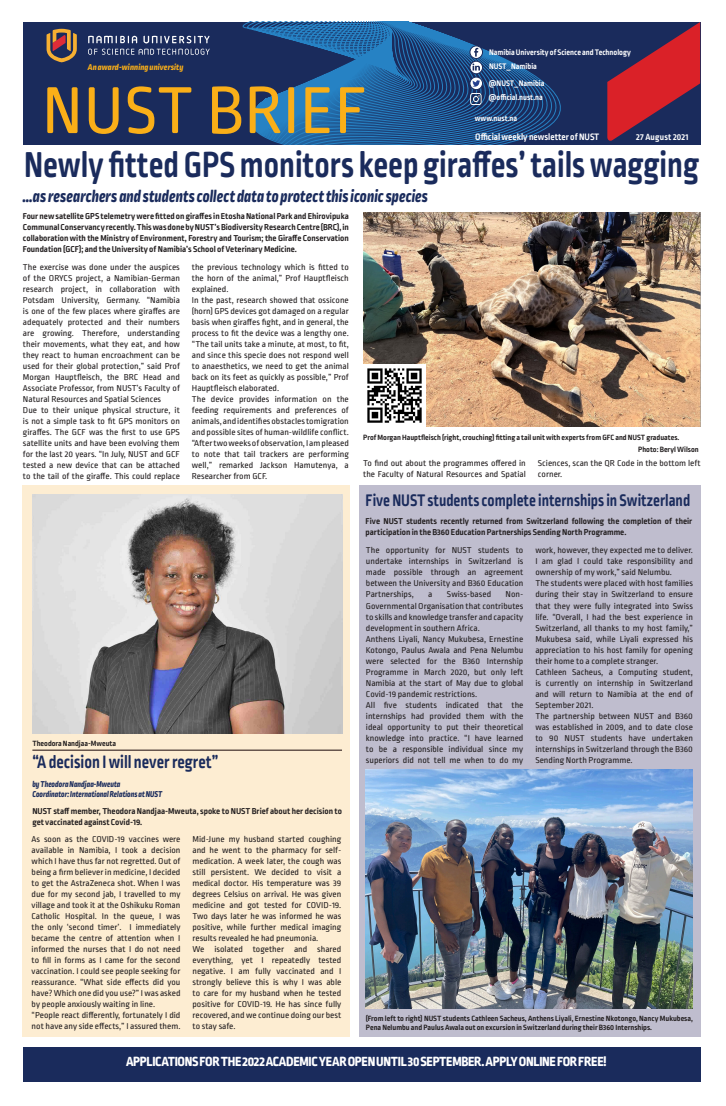
<style>
.page{position:relative;width:726px;height:1106px;background:#fff}
.page>*{position:absolute;margin:0;border:0;box-sizing:border-box;transform-origin:0 0}
.t1{font:70px "Ropa Soft Pro";letter-spacing:.01em;color:#faaf18}
.Body{font:700 38px "Ropa Soft Pro";color:#1a2b5c;scale:.9 1}
.Body-2{font:700 19px "Ropa Soft Pro";color:#1a2b5c;scale:.9 1}
.Body-3{font:italic 800 18px "Ropa Soft Pro";color:#1a2b5c;scale:.9 1}
.Body-4{font:700 17.7px "Ropa Soft Pro";color:#1a2b5c;scale:.9 1}
.Paragraph_Style_2{font:800 14px "Ropa Soft Pro";letter-spacing:-.02em;color:#fff}
.t2{font:700 9.8px "Ropa Soft Pro";color:#fff}
.t3{font:700 9.5px "Ropa Soft Pro";letter-spacing:.02em;color:#fff}
.lead{font:9px/11px "Ropa Soft Pro";color:#231f20;text-align:justify;scale:1.05 1}
.lead-2{font:700 9px/11px "Ropa Soft Pro";color:#231f20;scale:1.05 1}
.Body-5{font:italic 800 9px "Ropa Soft Pro";color:#1a2b5c;scale:.9 1}
.Paragraph_Style_2-2{font:italic 800 9px "Ropa Soft Pro";letter-spacing:.01em;color:#faaf18}
.t4{font:700 8.5px "Ropa Soft Pro";color:#fff}
.lead-3{font:700 8px/8px "Ropa Soft Pro";color:#231f20;scale:1.05 1}
</style>
<div class="page">
<div style="left:23px;top:486px;width:327px;height:551px;background:#fdedd2"></div>
<div style="left:23px;top:1047px;width:677px;height:34px;background:#1a2b5c"></div>
<div style="left:23px;top:22px;width:677px;height:123px;background:#1a2b5c"></div>
<svg style="left:134px;top:22px;width:427px;height:123px"></svg>
<svg style="left:470px;top:46px;width:12px;height:12px"></svg>
<div style="left:469px;top:46px;width:14px;height:13px;border:1px solid #1a2b5c;border-radius:50%"></div>
<svg style="left:474px;top:48px;width:4px;height:9px"></svg>
<svg style="left:470px;top:77px;width:12px;height:13px"></svg>
<div style="left:469px;top:77px;width:14px;height:13px;border:1px solid #1a2b5c;border-radius:50%"></div>
<svg style="left:472px;top:80px;width:8px;height:7px"></svg>
<svg style="left:470px;top:61px;width:12px;height:13px"></svg>
<div style="left:469px;top:61px;width:14px;height:13px;border:1px solid #1a2b5c;border-radius:50%"></div>
<svg style="left:472px;top:64px;width:8px;height:6px"></svg>
<svg style="left:607px;top:22px;width:93px;height:119px"></svg>
<svg style="left:47px;top:29px;width:30px;height:33px"></svg>
<svg style="left:88px;top:36px;width:122px;height:19px"></svg>
<img style="left:469px;top:92px;width:13px;height:14px">
<div style="left:359px;top:486px;width:341px;height:551px;background:#bfbdce"></div>
<hr style="left:32px;top:750px;width:310px;height:1px;background:#1a090b">
<img style="left:363px;top:212px;width:337px;height:214px">
<img style="left:366px;top:769px;width:327px;height:239px">
<img style="left:363px;top:364px;width:63px;height:62px">
<img style="left:32px;top:494px;width:310px;height:239px">
<p class="Paragraph_Style_2-2" style="left:88px;top:61px;width:97px">An award-winning university</p>
<p class="t1" style="left:42px;top:72px;width:326px">NUST BRIEF</p>
<p class="t4" style="left:489px;top:47px;width:143px">Namibia University of Science and Technology</p>
<p class="t4" style="left:489px;top:61px;width:49px">NUST_Namibia</p>
<p class="t4" style="left:489px;top:78px;width:57px">@NUST_Namibia</p>
<p class="t4" style="left:489px;top:92px;width:56px">@official.nust.na</p>
<p class="t4" style="left:475px;top:113px;width:44px">www.nust.na</p>
<p class="t2" style="left:475px;top:131px;width:126px">Official weekly newsletter of NUST</p>
<p class="t3" style="left:636px;top:131px;width:54px">27 August 2021</p>
<p class="Body" style="left:24px;top:143px;width:751px">Newly fitted GPS monitors keep giraffes’ tails wagging</p>
<p class="Body-3" style="left:23px;top:185px;width:451px">…as researchers and students collect data to protect this iconic species</p>
<p class="lead-2" style="left:23px;top:211px;width:312px;text-align:justify">Four new satellite GPS telemetry were fitted on giraffes in Etosha National Park and Ehirovipuka Communal Conservancy recently. This was done by NUST’s Biodiversity Research Centre (BRC), in collaboration with the Ministry of Environment, Forestry and Tourism; the Giraffe Conservation Foundation (GCF); and the University of Namibia’s School of Veterinary Medicine.</p>
<p class="lead" style="left:23px;top:262px;width:151px">The exercise was done under the auspices of the ORYCS project, a Namibian-German research project, in collaboration with Potsdam University, Germany. “Namibia is one of the few places where giraffes are adequately protected and their numbers are growing. Therefore, understanding their movements, what they eat, and how they react to human encroachment can be used for their global protection,” said Prof Morgan Hauptfleisch, the BRC Head and Associate Professor, from NUST’s Faculty of Natural Resources and Spatial Sciences</p>
<p class="lead" style="left:23px;top:405px;width:151px">Due to their unique physical structure, it is not a simple task to fit GPS monitors on giraffes. The GCF was the first to use GPS satellite units and have been evolving them for the last 20 years. “In July, NUST and GCF tested a new device that can be attached to the tail of the giraffe. This could replace</p>
<p class="lead" style="left:192px;top:262px;width:151px">the previous technology which is fitted to the horn of the animal,” Prof Hauptfleisch explained.</p>
<p class="lead" style="left:192px;top:295px;width:151px">In the past, research showed that ossicone (horn) GPS devices got damaged on a regular basis when giraffes fight, and in general, the process to fit the device was a lengthy one. “The tail units take a minute, at most, to fit, and since this specie does not respond well to anaesthetics, we need to get the animal back on its feet as quickly as possible,” Prof Hauptfleisch elaborated.</p>
<p class="lead" style="left:192px;top:394px;width:151px">The device provides information on the feeding requirements and preferences of animals, and identifies obstacles tomigration and possible sites of human-wildlife conflict.</p>
<p class="lead" style="left:192px;top:438px;width:151px">“After two weeks of observation, I am pleased to note that tail trackers are performing well,” remarked Jackson Hamutenya, a Researcher from GCF.</p>
<p class="lead-3" style="left:32px;top:739px;width:81px">Theodora Nandjaa-Mweuta</p>
<p class="Body-2" style="left:32px;top:751px;width:208px">“A decision I will never regret”</p>
<p class="Body-5" style="left:32px;top:778px;width:99px">by Theodora Nandjaa-Mweuta</p>
<p class="Body-5" style="left:32px;top:788px;width:146px">Coordinator: International Relations at NUST</p>
<p class="lead-2" style="left:32px;top:806px;width:296px">NUST staff member, Theodora Nandjaa-Mweuta, spoke to NUST Brief about her decision to get vaccinated against Covid-19.</p>
<p class="lead" style="left:32px;top:834px;width:143px">As soon as the COVID-19 vaccines were available in Namibia, I took a decision which I have thus far not regretted. Out of being a firm believer in medicine, I decided to get the AstraZeneca shot. When I was due for my second jab, I travelled to my village and took it at the Oshikuku Roman Catholic Hospital. In the queue, I was the only ‘second timer’. I immediately became the centre of attention when I informed the nurses that I do not need to fill in forms as I came for the second vaccination. I could see people seeking for reassurance. “What side effects did you have? Which one did you use?” I was asked by people anxiously waiting in line.</p>
<p class="lead" style="left:32px;top:1010px;width:143px">“People react differently, fortunately I did not have any side effects,” I assured them.</p>
<p class="lead" style="left:192px;top:834px;width:143px">Mid-June my husband started coughing and he went to the pharmacy for self&shy;medication. A week later, the cough was still persistent. We decided to visit a medical doctor. His temperature was 39 degrees Celsius on arrival. He was given medicine and got tested for COVID-19.<br>Two days later he was informed he was positive, while further medical imaging results revealed he had pneumonia.</p>
<p class="lead" style="left:192px;top:944px;width:143px">We isolated together and shared everything, yet I repeatedly tested negative. I am fully vaccinated and I strongly believe this is why I was able to care for my husband when he tested positive for COVID-19. He has since fully recovered, and we continue doing our best to stay safe.</p>
<p class="lead-3" style="left:363px;top:434px;width:302px">Prof Morgan Hauptfleisch (right, crouching) fitting a tail unit with experts from GFC and NUST graduates.</p>
<p class="lead-3" style="left:638px;top:446px;width:59px">Photo: Beryl Wilson</p>
<p class="lead" style="left:363px;top:458px;width:156px">To find out about the programmes offered in the Faculty of Natural Resources and Spatial</p>
<p class="lead" style="left:538px;top:458px;width:156px">Sciences, scan the QR Code in the bottom left corner.</p>
<p class="lead-2" style="left:365px;top:516px;width:312px">Five NUST students recently returned from Switzerland following the completion of their participation in the B360 Education Partnerships Sending North Programme.</p>
<p class="Body-4" style="left:365px;top:490px;width:362px">Five NUST students complete internships in Switzerland</p>
<p class="lead" style="left:366px;top:545px;width:151px">The opportunity for NUST students to undertake internships in Switzerland is made possible through an agreement between the University and B360 Education Partnerships,</p>
<p class="lead" style="left:535px;top:545px;width:151px">work, however, they expected me to deliver.<br>I am glad I could take responsibility and ownership of my work,” said Nelumbu.</p>
<p class="lead" style="left:535px;top:578px;width:151px">The students were placed with host families during their stay in Switzerland to ensure that they were fully integrated into Swiss life. “Overall, I had the best experience in Switzerland, all thanks to my host family,” Mukubesa said, while Liyali expressed his appreciation to his host family for opening their home to a complete stranger.</p>
<p class="lead" style="left:535px;top:666px;width:151px">Cathleen Sacheus, a Computing student, is currently on internship in Switzerland and will return to Namibia at the end of September 2021.</p>
<p class="lead" style="left:535px;top:710px;width:151px">The partnership between NUST and B360 was established in 2009, and to date close to 90 NUST students have undertaken internships in Switzerland through the B360<br>Sending North Programme.</p>
<p class="lead" style="left:428px;top:589px;width:6px">a</p>
<p class="lead" style="left:447px;top:589px;width:44px">Swiss-based</p>
<p class="lead" style="left:366px;top:589px;width:151px;text-indent:140px">Non-Governmental Organisation that contributes to skills and knowledge transfer and capacity development in southern Africa.</p>
<p class="lead" style="left:366px;top:633px;width:151px">Anthens Liyali, Nancy Mukubesa, Ernestine Kotongo, Paulus Awala and Pena Nelumbu were selected for the B360 Internship Programme in March 2020, but only left Namibia at the start of May due to global Covid-19 pandemic restrictions.</p>
<p class="lead" style="left:366px;top:699px;width:151px">All five students indicated that the internships had provided them with the ideal opportunity to put their theoretical knowledge into practice. “I have learned to be a responsible individual since my superiors did not tell me when to do my</p>
<p class="lead-3" style="left:366px;top:1015px;width:313px">(From left to right) NUST students Cathleen Sacheus, Anthens Liyali, Ernestine Nkotongo, Nancy Mukubesa,<br>Pena Nelumbu and Paulus Awala out on excursion in Switzerland during their B360 Internships.</p>
<p class="Paragraph_Style_2" style="left:126px;top:1053px;width:482px">APPLICATIONS FOR THE 2022 ACADEMIC YEAR OPEN UNTIL 30 SEPTEMBER. APPLY ONLINE FOR FREE!</p>
</div>
